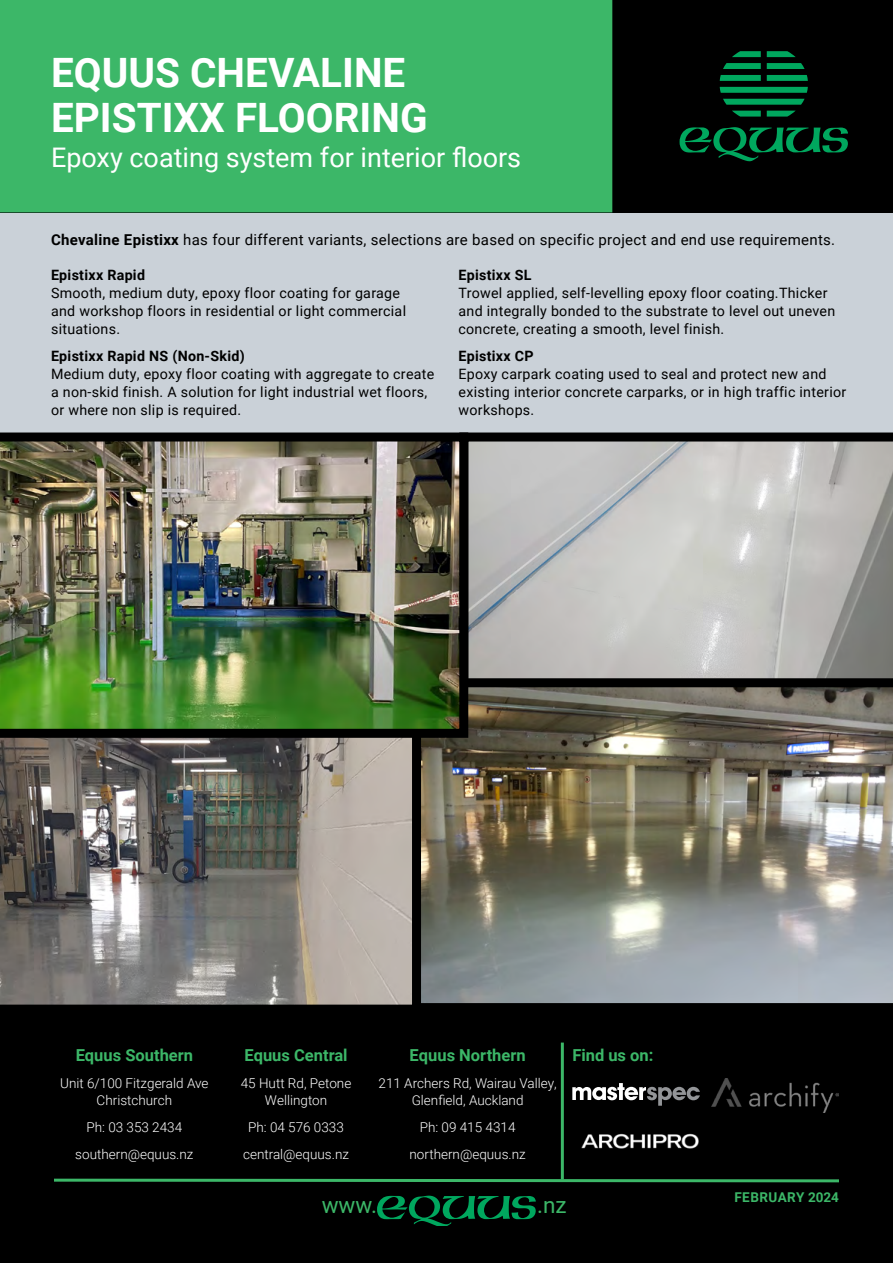
<style>
.page{position:relative;width:893px;height:1263px;background:#fff}
.page>*{position:absolute;margin:0;border:0;box-sizing:border-box;transform-origin:0 0}
.t1{font:700 40.5px/45px "Roboto";color:#fff}
.t2{font:27px "Roboto";color:#fff}
.t3{font:22.5px "Roboto";color:#3cb768}
.t4{font:700 16.5px "Roboto";color:#3cb768}
.t5{font:15px "Roboto";letter-spacing:.02em;color:#000}
.t6{font:14.25px/18px "Roboto";letter-spacing:.02em;color:#000}
.t7{font:700 14.25px "Roboto";letter-spacing:.02em;color:#000}
.t8{font:300 13.5px/16.2px "Roboto";color:#fff;text-align:center}
.t9{font:700 13.5px "Roboto";letter-spacing:.03em;color:#3cb768}
.s1{font-weight:700}
</style>
<div class="page">
<div style="left:0;top:200px;width:893px;height:239px;background:#cad1d8"></div>
<div style="left:0;top:0;width:893px;height:212px;background:#000"></div>
<div style="left:0;top:1005px;width:893px;height:258px;background:#000"></div>
<hr style="left:561px;top:1042px;width:3px;height:137px;background:#3cb768">
<div style="left:0;top:0;width:612px;height:212px;background:#3cb768"></div>
<svg style="left:680px;top:51px;width:168px;height:110px"></svg>
<img style="left:711px;top:1079px;width:128px;height:33px">
<img style="left:581px;top:1133px;width:118px;height:16px">
<svg style="left:572px;top:1083px;width:128px;height:23px"></svg>
<svg style="left:468px;top:432px;width:425px;height:246px;background:#b6b5b4"></svg>
<img style="left:421px;top:678px;width:472px;height:327px">
<svg style="left:0;top:738px;width:421px;height:267px;background:#807c78"></svg>
<img style="left:0;top:432px;width:468px;height:306px">
<svg style="left:54px;top:1177px;width:785px;height:48px"></svg>
<h1 class="t1" style="left:51px;top:49px;width:378px">EQUUS CHEVALINE<br>EPISTIXX FLOORING</h1>
<h2 class="t2" style="left:51px;top:139px;width:472px">Epoxy coating system for interior floors</h2>
<p class="t5" style="left:51px;top:229px;width:786px"><span class="s1">Chevaline Epistixx</span> has four different variants, selections are based on specific project and end use requirements.</p>
<p class="t7" style="left:51px;top:265px;width:96px">Epistixx Rapid</p>
<p class="t6" style="left:51px;top:283px;width:357px">Smooth, medium duty, epoxy floor coating for garage and workshop floors in residential or light commercial situations.</p>
<p class="t7" style="left:51px;top:345px;width:195px">Epistixx Rapid NS (Non-Skid)</p>
<p class="t6" style="left:51px;top:364px;width:385px">Medium duty, epoxy floor coating with aggregate to create a non-skid finish. A solution for light industrial wet floors, or where non slip is required.</p>
<p class="t7" style="left:458px;top:265px;width:75px">Epistixx SL</p>
<p class="t6" style="left:458px;top:283px;width:378px">Trowel applied, self-levelling epoxy floor coating.Thicker and integrally bonded to the substrate to level out uneven concrete, creating a smooth, level finish.</p>
<p class="t7" style="left:458px;top:345px;width:77px">Epistixx CP</p>
<p class="t6" style="left:458px;top:364px;width:389px">Epoxy carpark coating used to seal and protect new and existing interior concrete carparks, or in high traffic interior workshops.</p>
<p class="t4" style="left:76px;top:1044px;width:119px">Equus Southern</p>
<p class="t8" style="left:60px;top:1075px;width:150px">Unit 6/100 Fitzgerald Ave<br>Christchurch</p>
<p class="t8" style="left:75px;top:1113px;width:120px;line-height:27px">Ph: 03 353 2434 southern@equus.nz</p>
<p class="t4" style="left:244px;top:1044px;width:105px">Equus Central</p>
<p class="t8" style="left:241px;top:1075px;width:112px">45 Hutt Rd, Petone<br>Wellington</p>
<p class="t8" style="left:243px;top:1113px;width:107px;line-height:27px">Ph: 04 576 0333 central@equus.nz</p>
<p class="t4" style="left:410px;top:1044px;width:118px">Equus Northern</p>
<p class="t8" style="left:379px;top:1075px;width:180px">211 Archers Rd, Wairau Valley,<br>Glenfield, Auckland</p>
<p class="t8" style="left:409px;top:1113px;width:118px;line-height:27px">Ph: 09 415 4314 northern@equus.nz</p>
<p class="t4" style="left:572px;top:1044px;width:83px">Find us on:</p>
<h3 class="t3" style="left:322px;top:1189px;width:57px">www.</h3>
<h3 class="t3" style="left:537px;top:1189px;width:31px">.nz</h3>
<p class="t9" style="left:734px;top:1187px;width:106px">FEBRUARY 2024</p>
</div>
